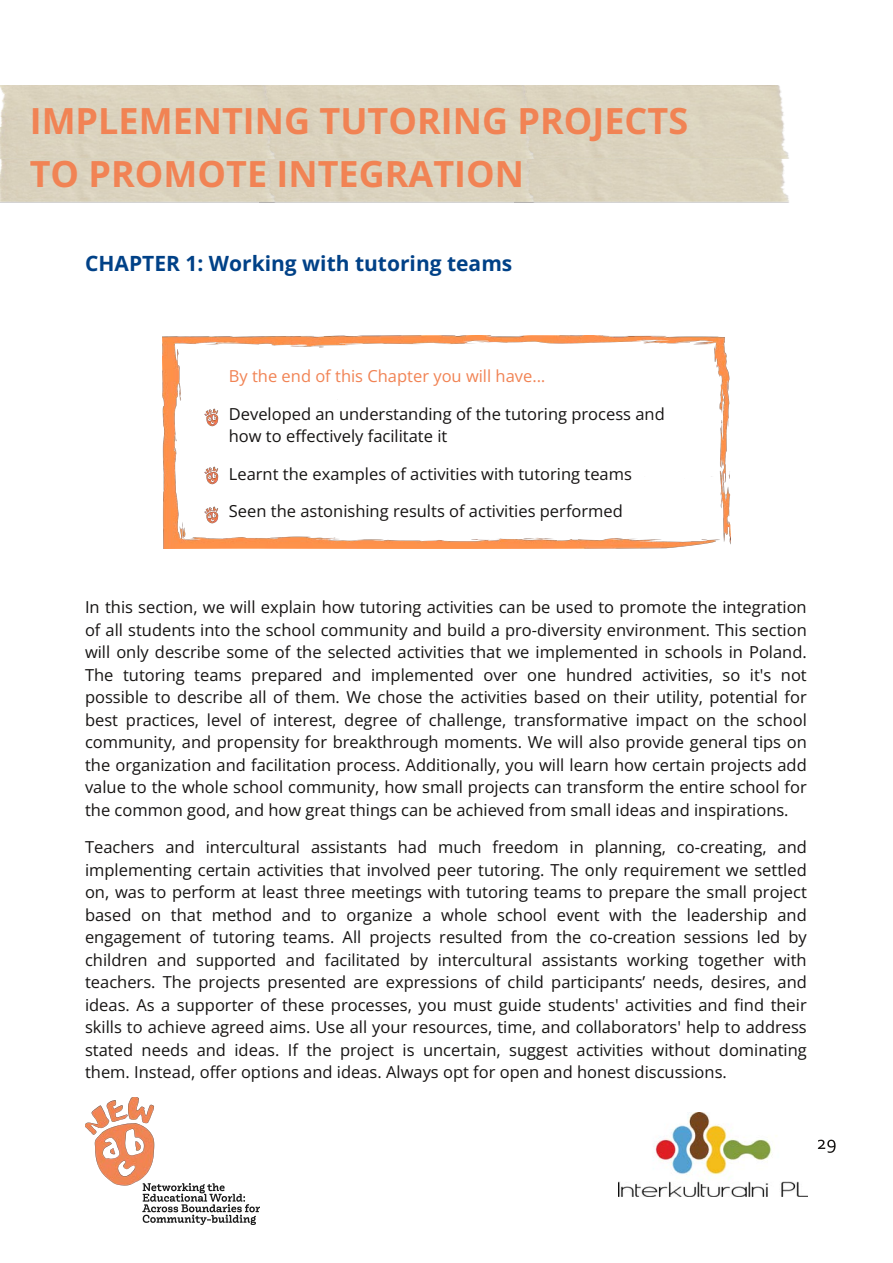
<style>
.page{position:relative;width:893px;height:1263px;background:#fff}
.page>*{position:absolute;margin:0;border:0;box-sizing:border-box;transform-origin:0 0}
.t1{font:700 36px/52.5px "Open Sans";color:#f18354}
.t2{font:700 21px "Open Sans";color:#004187}
.t3{font:16.5px/22.5px "Open Sans";color:#161413;text-align:justify}
.t4{font:16.5px "Open Sans";color:#f18354}
</style>
<div class="page">
<img style="left:85px;top:1097px;width:174px;height:128px">
<svg style="left:818px;top:1140px;width:18px;height:13px"></svg>
<img style="left:618px;top:1112px;width:190px;height:84px">
<div style="left:536px;top:158px;width:253px;height:45px;background:#dbd3bf"></div>
<div style="left:536px;top:85px;width:253px;height:73px;background:#dbd3bf"></div>
<div style="left:277px;top:85px;width:259px;height:73px;background:#dbd3be"></div>
<div style="left:0;top:85px;width:277px;height:73px;background:#dbd3be"></div>
<img style="left:163px;top:336px;width:567px;height:213px">
<img style="left:203px;top:408px;width:16px;height:19px">
<img style="left:203px;top:467px;width:16px;height:19px">
<img style="left:203px;top:506px;width:16px;height:19px">
<h1 class="t1" style="left:30px;top:94px;width:660px">IMPLEMENTING TUTORING PROJECTS<br>TO PROMOTE INTEGRATION</h1>
<p class="t2" style="left:85px;top:249px;width:429px">CHAPTER 1: Working with tutoring teams</p>
<p class="t4" style="left:229px;top:364px;width:318px">By the end of this Chapter you will have…</p>
<p class="t3" style="left:229px;top:402px;width:437px">Developed an understanding of the tutoring process and how to effectively facilitate it</p>
<p class="t3" style="left:229px;top:462px;width:405px">Learnt the examples of activities with tutoring teams</p>
<p class="t3" style="left:229px;top:499px;width:395px">Seen the astonishing results of activities performed</p>
<p class="t3" style="left:85px;top:596px;width:723px">In this section, we will explain how tutoring activities can be used to promote the integration of all students into the school community and build a pro-diversity environment. This section will only describe some of the selected activities that we implemented in schools in Poland.<br>The tutoring teams prepared and implemented over one hundred activities, so it's not possible to describe all of them. We chose the activities based on their utility, potential for best practices, level of interest, degree of challenge, transformative impact on the school community, and propensity for breakthrough moments. We will also provide general tips on the organization and facilitation process. Additionally, you will learn how certain projects add value to the whole school community, how small projects can transform the entire school for the common good, and how great things can be achieved from small ideas and inspirations.</p>
<p class="t3" style="left:85px;top:836px;width:723px">Teachers and intercultural assistants had much freedom in planning, co-creating, and implementing certain activities that involved peer tutoring. The only requirement we settled on, was to perform at least three meetings with tutoring teams to prepare the small project based on that method and to organize a whole school event with the leadership and engagement of tutoring teams. All projects resulted from the co-creation sessions led by children and supported and facilitated by intercultural assistants working together with teachers. The projects presented are expressions of child participants’ needs, desires, and ideas. As a supporter of these processes, you must guide students' activities and find their skills to achieve agreed aims. Use all your resources, time, and collaborators' help to address stated needs and ideas. If the project is uncertain, suggest activities without dominating them. Instead, offer options and ideas. Always opt for open and honest discussions.</p>
</div>
